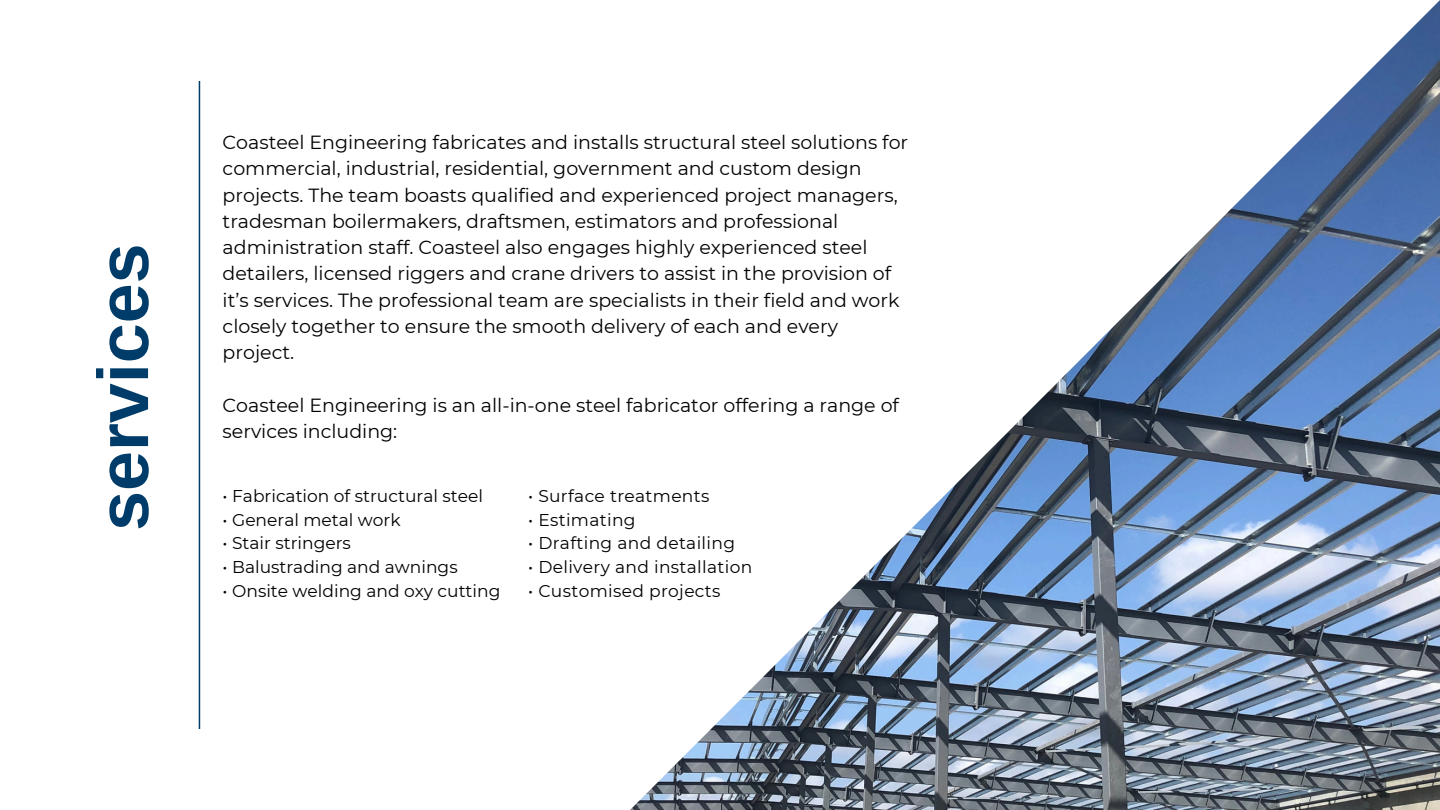
<style>
.page{position:relative;width:1440px;height:810px;background:#fff}
.page>*{position:absolute;margin:0;border:0;box-sizing:border-box;transform-origin:0 0}
.t1{font:700 71.8px "Liberation Sans";color:#003c69}
.t2{font:19px/26.2px "Montserrat";color:#000}
.t3{font:17.1px "Montserrat";color:#000}
.t4{font:17.1px "Montserrat";letter-spacing:.02em;color:#000}
</style>
<div class="page">
<hr style="left:199px;top:81px;width:1px;height:648px;background:#003c69">
<img style="left:630px;top:0;width:810px;height:810px">
<h1 class="t1" style="left:74px;top:531px;width:289px;rotate:-90deg">services</h1>
<p class="t2" style="left:223px;top:129px;width:687px">Coasteel Engineering fabricates and installs structural steel solutions for commercial, industrial, residential, government and custom design projects. The team boasts qualified and experienced project managers, tradesman boilermakers, draftsmen, estimators and professional administration staff. Coasteel also engages highly experienced steel detailers, licensed riggers and crane drivers to assist in the provision of it’s services. The professional team are specialists in their field and work closely together to ensure the smooth delivery of each and every project.</p>
<p class="t2" style="left:223px;top:391px;width:678px">Coasteel Engineering is an all-in-one steel fabricator offering a range of services including:</p>
<p class="t3" style="left:223px;top:484px;width:262px">• Fabrication of structural steel</p>
<p class="t3" style="left:223px;top:508px;width:180px">• General metal work</p>
<p class="t3" style="left:223px;top:532px;width:130px">• Stair stringers</p>
<p class="t3" style="left:223px;top:555px;width:237px">• Balustrading and awnings</p>
<p class="t3" style="left:223px;top:579px;width:279px">• Onsite welding and oxy cutting</p>
<p class="t4" style="left:528px;top:484px;width:183px">• Surface treatments</p>
<p class="t4" style="left:528px;top:508px;width:109px">• Estimating</p>
<p class="t4" style="left:528px;top:532px;width:208px">• Drafting and detailing</p>
<p class="t4" style="left:528px;top:555px;width:226px">• Delivery and installation</p>
<p class="t4" style="left:528px;top:579px;width:194px">• Customised projects</p>
</div>
